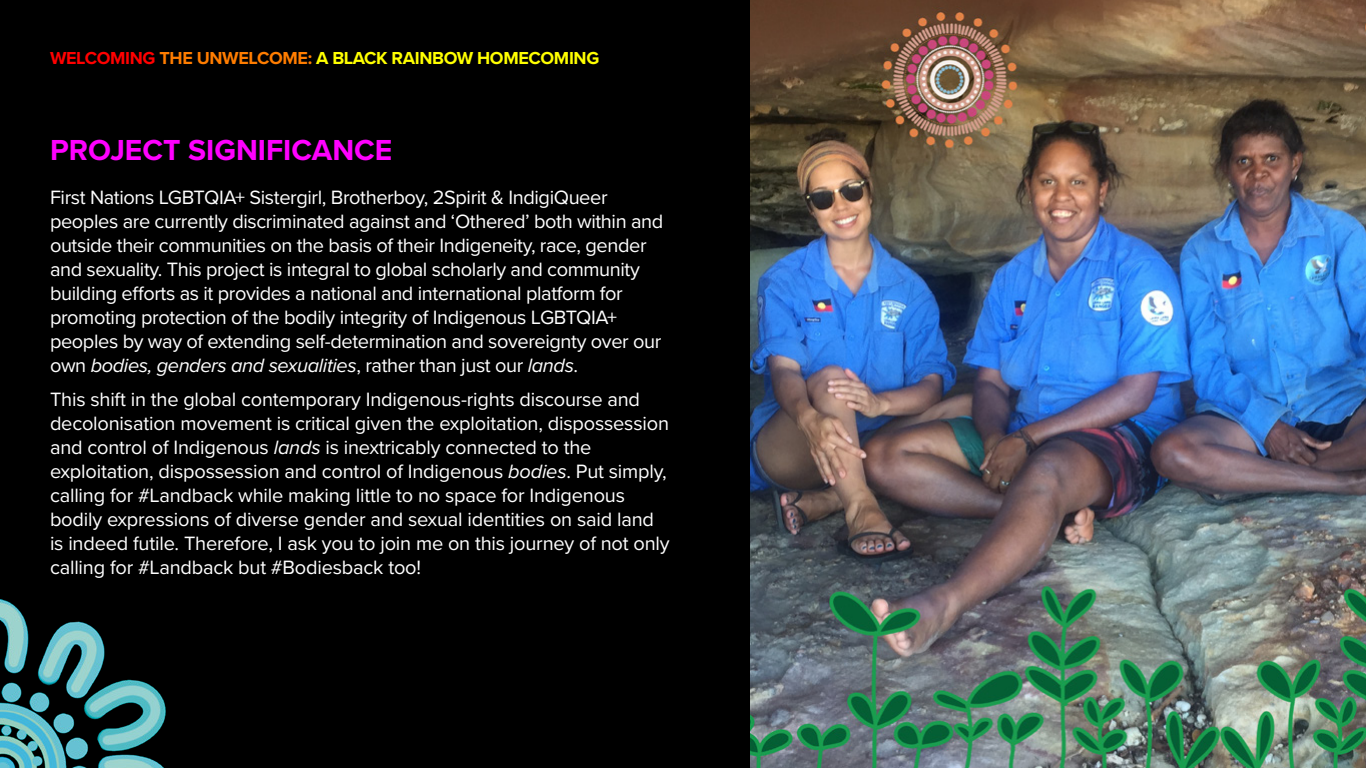
<style>
.page{position:relative;width:1366px;height:768px;background:#000}
.page>*{position:absolute;margin:0;border:0;box-sizing:border-box;transform-origin:0 0}
.t1{font:700 30px "Proxima Nova";color:#f0f}
.t2{font:20px/24px "Proxima Nova";letter-spacing:-.02em;color:#fff}
.t3{font:700 18px "Proxima Nova";letter-spacing:-.02em;color:#ff0}
.s1{color:#f00}
.s2{color:#ff7d00}
.s3{font-style:italic}
</style>
<div class="page">
<img style="left:750px;top:0;width:616px;height:768px">
<img style="left:0;top:599px;width:166px;height:169px">
<p class="t3" style="left:50px;top:45px;width:551px"><span class="s1">WELCOMING</span> <span class="s2">THE UNWELCOME:</span> A BLACK RAINBOW HOMECOMING</p>
<h1 class="t1" style="left:50px;top:127px;width:344px">PROJECT SIGNIFICANCE</h1>
<p class="t2" style="left:50px;top:184px;width:615px">First Nations LGBTQIA+ Sistergirl, Brotherboy, 2Spirit &amp; IndigiQueer peoples are currently discriminated against and ‘Othered’ both within and outside their communities on the basis of their Indigeneity, race, gender and sexuality. This project is integral to global scholarly and community building efforts as it provides a national and international platform for promoting protection of the bodily integrity of Indigenous LGBTQIA+ peoples by way of extending self-determination and sovereignty over our own <span class="s3">bodies, genders and sexualities</span>, rather than just our <span class="s3">lands</span>.</p>
<p class="t2" style="left:50px;top:386px;width:621px">This shift in the global contemporary Indigenous-rights discourse and decolonisation movement is critical given the exploitation, dispossession and control of Indigenous <span class="s3">lands</span> is inextricably connected to the exploitation, dispossession and control of Indigenous <span class="s3">bodies</span>. Put simply, calling for #Landback while making little to no space for Indigenous bodily expressions of diverse gender and sexual identities on said land is indeed futile. Therefore, I ask you to join me on this journey of not only calling for #Landback but #Bodiesback too!</p>
</div>
